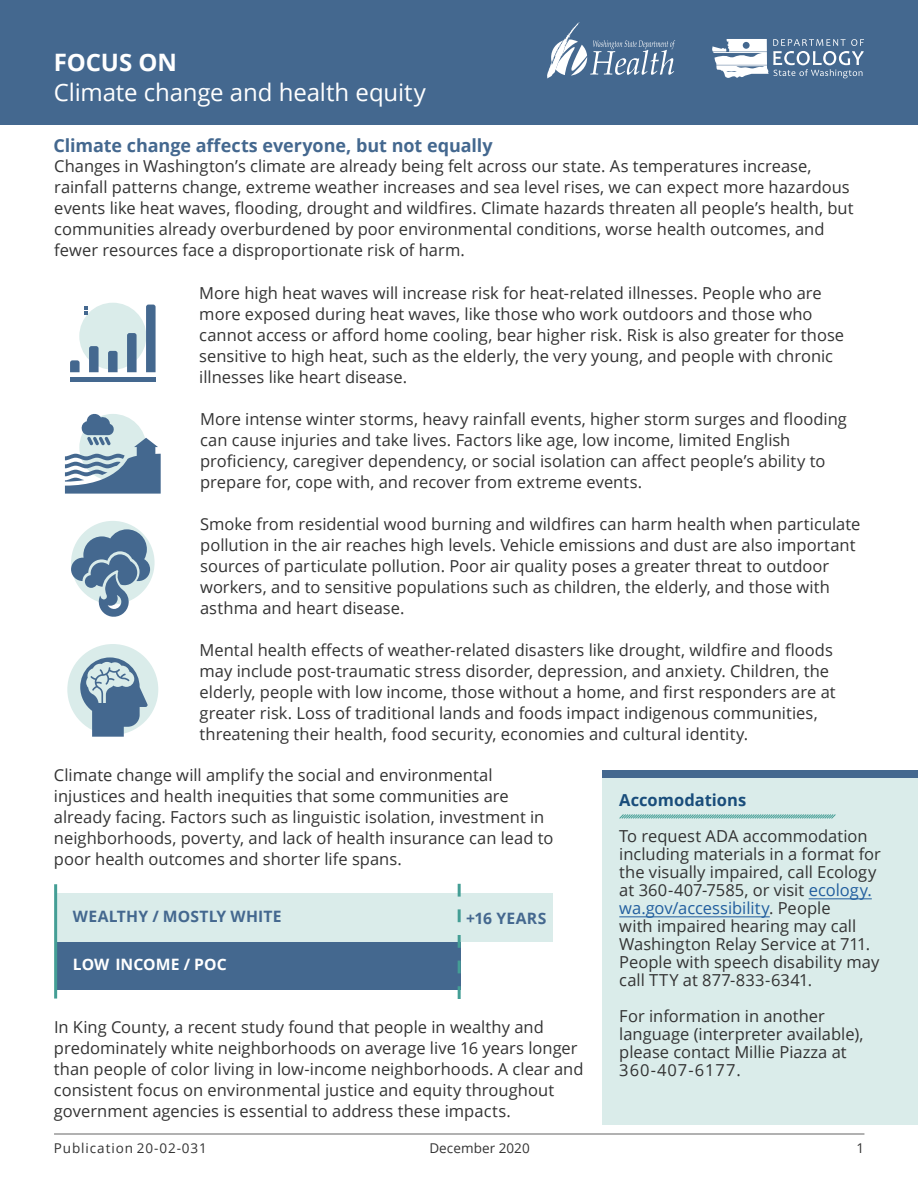
<style>
.page{position:relative;width:918px;height:1188px;background:#fff}
.page>*{position:absolute;margin:0;border:0;box-sizing:border-box;transform-origin:0 0}
.t1{font:24px "Open Sans";letter-spacing:-.005em;color:#fff}
.t2{font:700 24px "Open Sans";letter-spacing:-.005em;color:#fff}
.t3{font:700 18px "Open Sans";letter-spacing:-.005em;color:#44688f}
.t4{font:16.5px/21px "Open Sans";color:#333}
.t5{font:700 16.5px "Open Sans";color:#194d7b}
.t6{font:700 15.75px "Open Sans";letter-spacing:.015em;color:#44688f}
.t7{font:700 15.75px "Open Sans";letter-spacing:.005em;color:#fff}
.t8{font:13.5px "Open Sans";letter-spacing:.07em;color:#333}
.t9{font:13.5px "Open Sans";letter-spacing:.005em;color:#333}
.s1{color:#215e9e}
.s2{font-style:inherit}
</style>
<div class="page">
<div style="left:602px;top:774px;width:316px;height:351px;background:#daecea"></div>
<hr style="left:619px;top:916px;width:151px;height:1px;background:#215e9e">
<hr style="left:809px;top:898px;width:63px;height:1px;background:#215e9e">
<div style="left:602px;top:770px;width:316px;height:7px;background:#44688f"></div>
<div style="left:70px;top:377px;width:86px;height:5px;background:#44688f"></div>
<div style="left:79px;top:303px;width:67px;height:67px;background:#daecea;border-radius:50%"></div>
<svg style="left:70px;top:360px;width:10px;height:12px"></svg>
<svg style="left:89px;top:346px;width:10px;height:26px"></svg>
<svg style="left:108px;top:351px;width:10px;height:21px"></svg>
<svg style="left:127px;top:333px;width:10px;height:39px"></svg>
<svg style="left:146px;top:305px;width:10px;height:67px"></svg>
<svg style="left:84px;top:306px;width:4px;height:9px"></svg>
<div style="left:0;top:0;width:918px;height:124px;background:#44688f"></div>
<hr style="left:54px;top:1134px;width:810px;height:1px;background:#999">
<div style="left:57px;top:941px;width:403px;height:49px;background:#44688f"></div>
<div style="left:56px;top:893px;width:496px;height:48px;background:#daecea"></div>
<svg style="left:458px;top:884px;width:3px;height:115px"></svg>
<hr style="left:54px;top:884px;width:3px;height:115px;background:#449e95">
<svg style="left:712px;top:39px;width:152px;height:39px"></svg>
<svg style="left:547px;top:22px;width:128px;height:57px"></svg>
<svg style="left:65px;top:414px;width:96px;height:80px"></svg>
<div style="left:71px;top:521px;width:84px;height:83px;background:#daecea;border-radius:50%"></div>
<svg style="left:71px;top:529px;width:79px;height:88px"></svg>
<div style="left:67px;top:644px;width:91px;height:91px;background:#daecea;border-radius:50%"></div>
<svg style="left:80px;top:657px;width:68px;height:80px"></svg>
<svg style="left:619px;top:814px;width:217px;height:5px"></svg>
<h1 class="t2" style="left:54px;top:46px;width:125px">FOCUS ON</h1>
<h1 class="t1" style="left:54px;top:76px;width:374px">Climate change and health equity</h1>
<p class="t3" style="left:53px;top:133px;width:441px">Climate change affects everyone, but not equally</p>
<p class="t4" style="left:54px;top:155px;width:801px">Changes in Washington’s climate are already being felt across our state. As temperatures increase, rainfall patterns change, extreme weather increases and sea level rises, we can expect more hazardous events like heat waves, flooding, drought and wildfires. Climate hazards threaten all people’s health, but communities already overburdened by poor environmental conditions, worse health outcomes, and fewer resources face a disproportionate risk of harm.</p>
<p class="t4" style="left:199px;top:282px;width:646px">More high heat waves will increase risk for heat-related illnesses. People who are more exposed during heat waves, like those who work outdoors and those who cannot access or afford home cooling, bear higher risk. Risk is also greater for those sensitive to high heat, such as the elderly, the very young, and people with chronic illnesses like heart disease.</p>
<p class="t4" style="left:200px;top:408px;width:648px">More intense winter storms, heavy rainfall events, higher storm surges and flooding can cause injuries and take lives. Factors like age, low income, limited English proficiency, caregiver dependency, or social isolation can affect people’s ability to prepare for, cope with, and recover from extreme events.</p>
<p class="t4" style="left:200px;top:513px;width:662px">Smoke from residential wood burning and wildfires can harm health when particulate pollution in the air reaches high levels. Vehicle emissions and dust are also important sources of particulate pollution. Poor air quality poses a greater threat to outdoor workers, and to sensitive populations such as children, the elderly, and those with asthma and heart disease.</p>
<p class="t4" style="left:200px;top:639px;width:638px">Mental health effects of weather-related disasters like drought, wildfire and floods may include post-traumatic stress disorder, depression, and anxiety. Children, the elderly, people with low income, those without a home, and first responders are at greater risk. Loss of traditional lands and foods impact indigenous communities, threatening their health, food security, economies and cultural identity.</p>
<p class="t4" style="left:54px;top:764px;width:501px">Climate change will amplify the social and environmental injustices and health inequities that some communities are already facing. Factors such as linguistic isolation, investment in neighborhoods, poverty, and lack of health insurance can lead to poor health outcomes and shorter life spans.</p>
<p class="t5" style="left:619px;top:788px;width:128px">Accomodations</p>
<p class="t4" style="left:619px;top:827px;width:263px;line-height:18px">To request ADA accommodation including materials in a format for the visually impaired, call Ecology at 360-407-7585, or visit <span class="s1">ecology. wa.gov/accessibility</span>. People<br>with impaired hearing may call<br>Washington Relay Service at 711.<br>People with speech disability may call TTY at 877-833-6341.</p>
<p class="t6" style="left:73px;top:905px;width:210px">WEALTHY / MOSTLY WHITE</p>
<p class="t7" style="left:73px;top:954px;width:155px">LOW INCOME / POC</p>
<p class="t6" style="left:466px;top:907px;width:82px">+16 YEARS</p>
<p class="t4" style="left:54px;top:1016px;width:531px">In King County, a recent study found that people in wealthy and predominately white neighborhoods on average live 16 years longer than people of color living in low-income neighborhoods. A clear and consistent focus on environmental justice and equity throughout government agencies is essential to address these impacts.</p>
<p class="t4" style="left:619px;top:1007px;width:246px;line-height:18px">For information in another language (interpreter available), please contact <span class="s2">Millie Piazza</span> at<br><span class="s2">360-407-6177</span>.</p>
<p class="t8" style="left:54px;top:1139px;width:155px">Publication 20-<span class="s2">02</span>-<span class="s2">031</span></p>
<p class="t9" style="left:429px;top:1139px;width:102px">December <span class="s2">2020</span></p>
<p class="t8" style="left:857px;top:1139px;width:9px">1</p>
</div>
